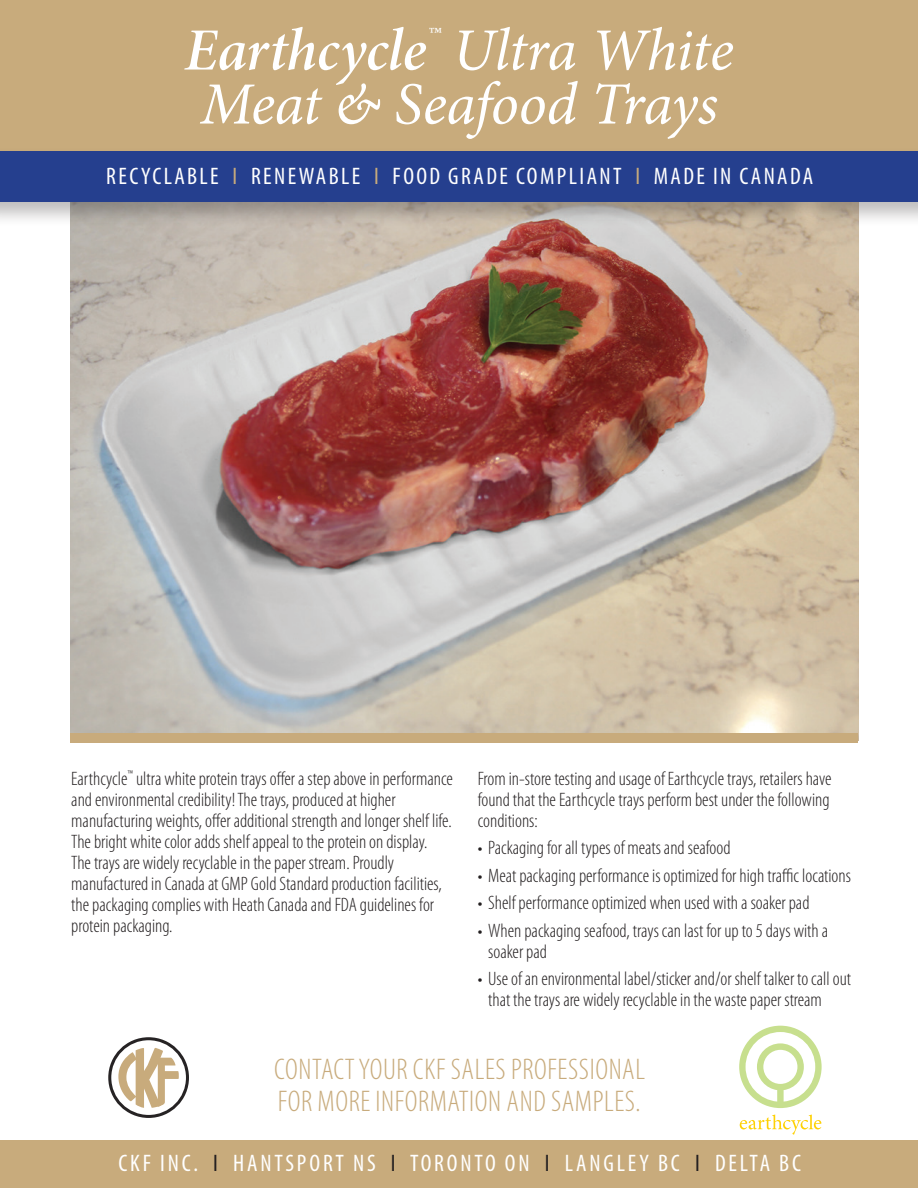
<style>
.page{position:relative;width:918px;height:1188px;background:#fff}
.page>*{position:absolute;margin:0;border:0;box-sizing:border-box;transform-origin:0 0}
.t1{font:italic 60px/54px "Minion Pro";letter-spacing:-.01em;color:#fff}
.t2{font:300 condensed 30px/31.5px "Myriad Pro";letter-spacing:.02em;color:#c8ab7c}
.t3{font:condensed 24px "Myriad Pro";letter-spacing:.1em;color:#fff}
.t4{font:condensed 24px "Myriad Pro";letter-spacing:.12em;color:#fff}
.t5{font:300 condensed 19.5px/21px "Myriad Pro";color:#231f20}
.s1{font-family:"Minion Pro Semibold It Subh";font-style:normal}
.s2{color:#c8ab7c}
.s3{color:#231f20}
</style>
<div class="page">
<img style="left:71px;top:228px;width:787px;height:505px">
<div style="left:71px;top:733px;width:787px;height:9px;background:#c8ab7c"></div>
<div style="left:0;top:0;width:918px;height:153px;background:#c8ab7c"></div>
<div style="left:0;top:146px;width:918px;height:82px;background:#231f20;opacity:.3"></div>
<div style="left:0;top:151px;width:918px;height:51px;background:#253f8e"></div>
<div style="left:0;top:1140px;width:918px;height:48px;background:#c8ab7c"></div>
<svg style="left:108px;top:1037px;width:81px;height:81px"></svg>
<svg style="left:739px;top:1026px;width:83px;height:82px"></svg>
<svg style="left:740px;top:1115px;width:81px;height:20px"></svg>
<p class="t1" style="left:184px;top:23px;width:551px"><span class="s1">Earthcycle</span><sup>™</sup> Ultra White<br>Meat &amp; Seafood Trays</p>
<p class="t3" style="left:106px;top:163px;width:708px">RECYCLABLE <span class="s2">I</span> RENEWABLE <span class="s2">I</span> FOOD GRADE COMPLIANT <span class="s2">I</span> MADE IN CANADA</p>
<p class="t5" style="left:71px;top:768px;width:383px">Earthcycle<sup>™</sup> ultra white protein trays offer a step above in performance and environmental credibility! The trays, produced at higher manufacturing weights, offer additional strength and longer shelf life.<br>The bright white color adds shelf appeal to the protein on display.<br>The trays are widely recyclable in the paper stream. Proudly manufactured in Canada at GMP Gold Standard production facilities, the packaging complies with Heath Canada and FDA guidelines for protein packaging.</p>
<p class="t5" style="left:478px;top:768px;width:355px;text-align:justify">From in-store testing and usage of Earthcycle trays, retailers have found that the Earthcycle trays perform best under the following conditions:</p>
<p class="t5" style="left:478px;top:838px;width:254px">• Packaging for all types of meats and seafood</p>
<p class="t5" style="left:478px;top:865px;width:375px">• Meat packaging performance is optimized for high traffic locations</p>
<p class="t5" style="left:478px;top:893px;width:333px">• Shelf performance optimized when used with a soaker pad</p>
<p class="t5" style="left:488px;top:920px;width:341px;text-indent:-10px">• When packaging seafood, trays can last for up to 5 days with a soaker pad</p>
<p class="t5" style="left:488px;top:969px;width:365px;text-indent:-10px">• Use of an environmental label/sticker and/or shelf talker to call out that the trays are widely recyclable in the waste paper stream</p>
<p class="t2" style="left:274px;top:1054px;width:372px">CONTACT YOUR CKF SALES PROFESSIONAL<br>FOR MORE INFORMATION AND SAMPLES.</p>
<p class="t4" style="left:118px;top:1151px;width:684px">CKF INC. <span class="s3">I</span> HANTSPORT NS <span class="s3">I</span> TORONTO ON <span class="s3">I</span> LANGLEY BC <span class="s3">I</span> DELTA BC</p>
</div>
